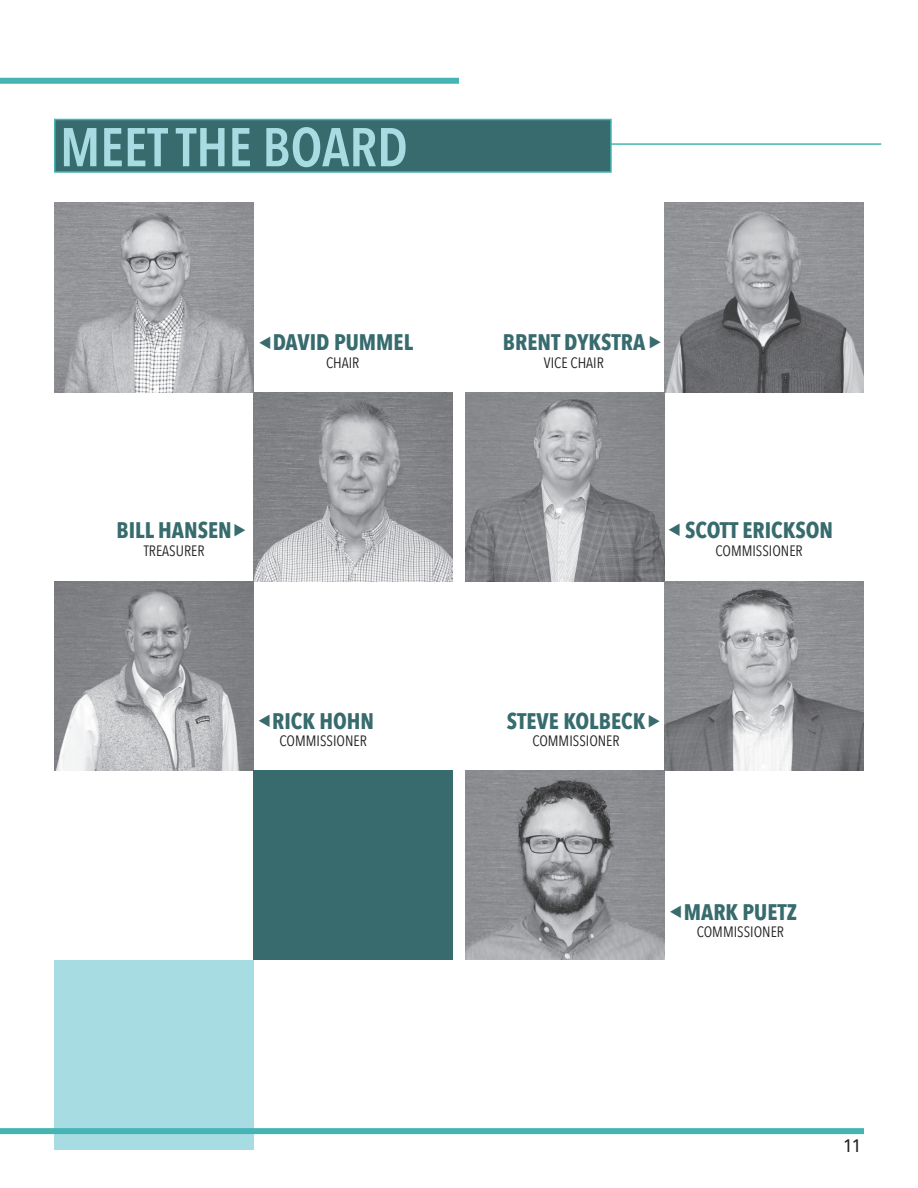
<style>
.page{position:relative;width:918px;height:1188px;background:#fff}
.page>*{position:absolute;margin:0;border:0;box-sizing:border-box;transform-origin:0 0}
.t1{font:600 54px "Avenir Next Condensed";color:#a7dce2}
.t2{font:700 22.5px "Avenir Next Condensed";color:#376b6d}
.t3{font:500 18px "Avenir Next Condensed";color:#231f20}
.t4{font:15px "Avenir Next Condensed";color:#231f20}
</style>
<div class="page">
<div style="left:0;top:78px;width:459px;height:6px;background:#46b4b4"></div>
<hr style="left:491px;top:143px;width:390px;height:2px;background:#46b4b4">
<div style="left:54px;top:119px;width:558px;height:54px;background:#376b6d;border:2px solid #46b4b4"></div>
<img style="left:253px;top:392px;width:200px;height:189px">
<img style="left:665px;top:203px;width:199px;height:189px">
<img style="left:54px;top:203px;width:199px;height:189px">
<img style="left:465px;top:771px;width:200px;height:189px">
<img style="left:54px;top:581px;width:199px;height:190px">
<img style="left:465px;top:392px;width:200px;height:189px">
<img style="left:665px;top:581px;width:199px;height:190px">
<div style="left:253px;top:771px;width:200px;height:189px;background:#376b6d"></div>
<div style="left:54px;top:960px;width:199px;height:189px;background:#a7dce2"></div>
<div style="left:0;top:1128px;width:864px;height:6px;background:#46b4b4"></div>
<h1 class="t1" style="left:60px;top:101px;width:349px">MEET THE BOARD</h1>
<p class="t2" style="left:273px;top:328px;width:142px">DAVID PUMMEL</p>
<p class="t4" style="left:326px;top:349px;width:35px">CHAIR</p>
<p class="t2" style="left:503px;top:328px;width:144px">BRENT DYKSTRA</p>
<p class="t4" style="left:544px;top:349px;width:61px">VICE CHAIR</p>
<p class="t2" style="left:117px;top:517px;width:117px">BILL HANSEN</p>
<p class="t4" style="left:144px;top:538px;width:62px">TREASURER</p>
<p class="t2" style="left:685px;top:516px;width:150px">SCOTT ERICKSON</p>
<p class="t4" style="left:715px;top:538px;width:89px">COMMISSIONER</p>
<p class="t2" style="left:272px;top:707px;width:103px">RICK HOHN</p>
<p class="t4" style="left:280px;top:728px;width:89px">COMMISSIONER</p>
<p class="t2" style="left:507px;top:707px;width:140px">STEVE KOLBECK</p>
<p class="t4" style="left:532px;top:728px;width:89px">COMMISSIONER</p>
<p class="t2" style="left:684px;top:898px;width:115px">MARK PUETZ</p>
<p class="t4" style="left:697px;top:919px;width:89px">COMMISSIONER</p>
<p class="t3" style="left:843px;top:1135px;width:19px">11</p>
</div>
